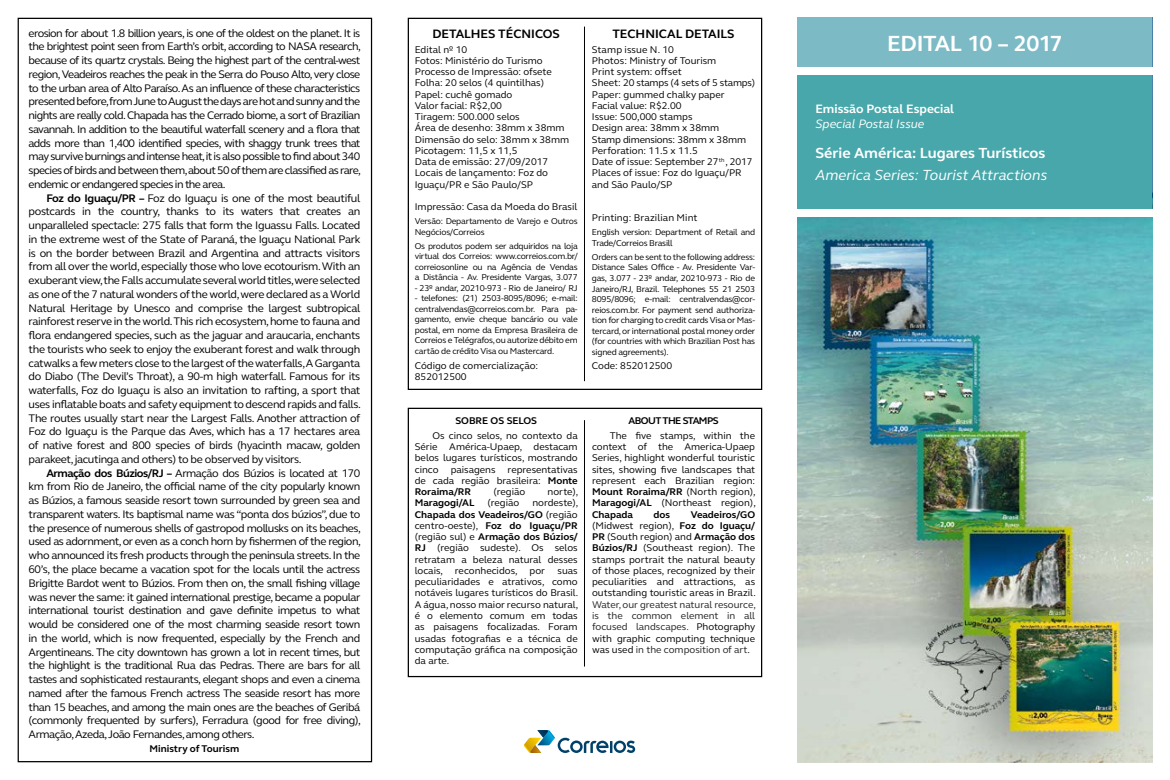
<style>
.page{position:relative;width:1170px;height:780px;background:#fff}
.page>*{position:absolute;margin:0;border:0;box-sizing:border-box;transform-origin:0 0}
.t1{font:700 22.5px "FS Elliot";letter-spacing:-.02em;color:#fff}
.t2{font:italic 15px "FS Elliot";color:#fff}
.t3{font:700 15px "FS Elliot";color:#fff}
.t4{font:700 12.5px "FS Elliot";color:#000}
.t5{font:700 12.5px "FS Elliot";color:#fff}
.t6{font:italic 12.5px "FS Elliot";color:#fff}
.t7{font:11.25px/13.8px "FS Elliot";letter-spacing:-.04em;color:#000;text-align:justify}
.t8{font:10px/11.2px "FS Elliot";color:#000;text-align:justify}
.t9{font:10px/11.2px "FS Elliot";color:#222;text-align:justify}
.t10{font:700 10px "FS Elliot";color:#000}
.t11{font:700 10px "FS Elliot";letter-spacing:-.05em;color:#000}
.t12{font:8.75px/10.5px "FS Elliot";letter-spacing:-.025em;color:#000;text-align:justify}
.s1{font-weight:700}
.s2{color:#000}
</style>
<div class="page">
<img style="left:797px;top:217px;width:355px;height:545px">
<div style="left:797px;top:68px;width:355px;height:141px;background:#48a7aa"></div>
<div style="left:797px;top:18px;width:355px;height:53px;background:#7cbbc6"></div>
<div style="left:407px;top:18px;width:355px;height:372px;border:1px solid #000"></div>
<div style="left:407px;top:407px;width:355px;height:270px;border:1px solid #000"></div>
<div style="left:782px;top:67px;width:375px;height:7px;background:#fff"></div>
<svg style="left:524px;top:730px;width:111px;height:22px"></svg>
<hr style="left:584px;top:27px;width:1px;height:354px;background:#000">
<hr style="left:584px;top:420px;width:1px;height:246px;background:#000">
<p class="t7" style="left:29px;top:26px;width:334px">erosion for about 1.8 billion years, is one of the oldest on the planet. It is the brightest point seen from Earth’s orbit, according to NASA research, because of its quartz crystals. Being the highest part of the central-west region, Veadeiros reaches the peak in the Serra do Pouso Alto, very close to the urban area of Alto Paraíso. As an influence of these characteristics presented before,from June to August the days are hot and sunny and the nights are really cold. Chapada has the Cerrado biome, a sort of Brazilian savannah. In addition to the beautiful waterfall scenery and a flora that adds more than 1,400 identified species, with shaggy trunk trees that may survive burnings and intense heat,it is also possible to find about 340 species of birds and between them,about 50 of them are classified as rare, endemic or endangered species in the area.</p>
<p class="t7" style="left:29px;top:190px;width:334px;text-indent:18px"><span class="s1">Foz do Iguaçu/PR –</span> Foz do Iguaçu is one of the most beautiful postcards in the country, thanks to its waters that creates an unparalleled spectacle: 275 falls that form the Iguassu Falls. Located in the extreme west of the State of Paraná, the Iguaçu National Park is on the border between Brazil and Argentina and attracts visitors from all over the world, especially those who love ecotourism. With an exuberant view,the Falls accumulate several world titles,were selected as one of the 7 natural wonders of the world, were declared as a World Natural Heritage by Unesco and comprise the largest subtropical rainforest reserve in the world. This rich ecosystem, home to fauna and flora endangered species, such as the jaguar and araucaria, enchants the tourists who seek to enjoy the exuberant forest and walk through catwalks a few meters close to the largest of the waterfalls, A Garganta do Diabo (The Devil’s Throat), a 90-m high waterfall. Famous for its waterfalls, Foz do Iguaçu is also an invitation to rafting, a sport that uses inflatable boats and safety equipment to descend rapids and falls.<br>The routes usually start near the Largest Falls. Another attraction of Foz do Iguaçu is the Parque das Aves, which has a 17 hectares area of native forest and 800 species of birds (hyacinth macaw, golden parakeet, jacutinga and others) to be observed by visitors.</p>
<p class="t7" style="left:29px;top:465px;width:334px;text-indent:18px"><span class="s1">Armação dos Búzios/RJ –</span> Armação dos Búzios is located at 170 km from Rio de Janeiro, the official name of the city popularly known as Búzios, a famous seaside resort town surrounded by green sea and transparent waters. Its baptismal name was “ponta dos búzios”, due to the presence of numerous shells of gastropod mollusks on its beaches, used as adornment, or even as a conch horn by fishermen of the region, who announced its fresh products through the peninsula streets. In the 60’s, the place became a vacation spot for the locals until the actress Brigitte Bardot went to Búzios. From then on, the small fishing village was never the same: it gained international prestige, became a popular international tourist destination and gave definite impetus to what would be considered one of the most charming seaside resort town in the world, which is now frequented, especially by the French and Argentineans. The city downtown has grown a lot in recent times, but the highlight is the traditional Rua das Pedras. There are bars for all tastes and sophisticated restaurants, elegant shops and even a cinema named after the famous French actress The seaside resort has more than 15 beaches, and among the main ones are the beaches of Geribá (commonly frequented by surfers), Ferradura (good for free diving), Armação, Azeda, João Fernandes, among others.</p>
<p class="t10" style="left:149px;top:741px;width:91px">Ministry of Tourism</p>
<p class="t4" style="left:432px;top:25px;width:129px">DETALHES TÉCNICOS</p>
<p class="t8" style="left:415px;top:43px;width:156px;text-align:left">Edital nº 10<br>Fotos: Ministério do Turismo<br>Processo de Impressão: ofsete<br>Folha: 20 selos (4 quintilhas)<br>Papel: cuchê gomado<br>Valor facial: R$2,00<br>Tiragem: 500.000 selos<br>Área de desenho: 38mm x 38mm<br>Dimensão do selo: 38mm x 38mm<br>Picotagem: 11,5 x 11,5<br>Data de emissão: 27/09/2017<br>Locais de lançamento: Foz do<br>Iguaçu/PR e São Paulo/SP</p>
<p class="t8" style="left:415px;top:201px;width:164px">Impressão: Casa da Moeda do Brasil</p>
<p class="t12" style="left:415px;top:216px;width:164px">Versão: Departamento de Varejo e Outros<br>Negócios/Correios</p>
<p class="t12" style="left:415px;top:240px;width:164px">Os produtos podem ser adquiridos na loja virtual dos Correios: www.correios.com.br/ correiosonline ou na Agência de Vendas a Distância - Av. Presidente Vargas, 3.077</p>
<p class="t12" style="left:415px;top:282px;width:164px">- 23º andar, 20210-973 - Rio de Janeiro/ RJ</p>
<p class="t12" style="left:415px;top:293px;width:164px">- telefones: (21) 2503-8095/8096; e-mail: centralvendas@correios.com.br. Para pa&shy;gamento, envie cheque bancário ou vale postal, em nome da Empresa Brasileira de Correios e Telégrafos, ou autorize débito em cartão de crédito Visa ou Mastercard.</p>
<p class="t8" style="left:415px;top:359px;width:125px">Código de comercialização:<br>852012500</p>
<p class="t4" style="left:612px;top:25px;width:124px">TECHNICAL DETAILS</p>
<p class="t8" style="left:592px;top:43px;width:165px;text-align:left">Stamp issue N. 10<br>Photos: Ministry of Tourism<br>Print system: offset<br>Sheet: 20 stamps (4 sets of 5 stamps)<br>Paper: gummed chalky paper<br>Facial value: R$2.00<br>Issue: 500,000 stamps<br>Design area: 38mm x 38mm<br>Stamp dimensions: 38mm x 38mm<br>Perforation: 11.5 x 11.5<br>Date of issue: September 27<sup>th</sup> , 2017<br>Places of issue: Foz do Iguaçu/PR and São Paulo/SP</p>
<p class="t8" style="left:592px;top:212px;width:107px">Printing: Brazilian Mint</p>
<p class="t12" style="left:592px;top:227px;width:165px">English version: Department of Retail and<br>Trade/Correios Brasill</p>
<p class="t12" style="left:592px;top:251px;width:165px">Orders can be sent to the following address:<br>Distance Sales Office - Av. Presidente Var&shy;gas, 3.077 - 23º andar, 20210-973 - Rio de Janeiro/RJ, Brazil. Telephones 55 21 2503<br>8095/8096; e-mail: centralvendas@cor&shy;reios.com.br. For payment send authoriza&shy;tion for charging to credit cards Visa or Mas&shy;tercard, or international postal money order (for countries with which Brazilian Post has signed agreements).</p>
<p class="t8" style="left:592px;top:360px;width:82px">Code: 852012500</p>
<p class="t10" style="left:455px;top:414px;width:83px">SOBRE OS SELOS</p>
<p class="t8" style="left:415px;top:429px;width:164px;text-indent:18px">Os cinco selos, no contexto da Série América-Upaep, destacam belos lugares turísticos, mostrando cinco paisagens representativas de cada região brasileira: <span class="s1">Monte Roraima/RR</span></p>
<p class="t8" style="left:493px;top:486px;width:33px">(região</p>
<p class="t8" style="left:547px;top:486px;width:32px">norte),</p>
<p class="t8" style="left:415px;top:497px;width:165px;text-indent:118px">nordeste), <span class="s1">Chapada dos Veadeiros/GO</span> (região centro-oeste), <span class="s1">Foz do Iguaçu/PR </span>(região sul) e <span class="s1">Armação dos Búzios/ RJ</span> (região sudeste). Os selos retratam a beleza natural desses locais, reconhecidos, por suas peculiaridades e atrativos, como notáveis lugares turísticos do Brasil.<br>A água, nosso maior recurso natural, é o elemento comum em todas as paisagens focalizadas. Foram usadas fotografias e a técnica de computação gráfica na composição da arte.</p>
<p class="t10" style="left:415px;top:496px;width:61px">Maragogi/AL</p>
<p class="t8" style="left:487px;top:497px;width:33px">(região</p>
<p class="t11" style="left:628px;top:414px;width:92px">ABOUT THE STAMPS</p>
<p class="t8" style="left:592px;top:429px;width:165px;text-indent:18px">The five stamps, within the context of the America-Upaep Series, highlight wonderful touristic sites, showing five landscapes that represent each Brazilian region:<br><span class="s1">Mount Roraima/RR</span> (North region), <span class="s1">Maragogi/AL</span> (Northeast region), <span class="s1">Chapada</span></p>
<p class="t8" style="left:592px;top:508px;width:165px;text-indent:99px"><span class="s1">Veadeiros/GO </span>(Midwest region), <span class="s1">Foz do Iguaçu/ PR</span> (South region) and <span class="s1">Armação dos Búzios/RJ</span> (Southeast region). The stamps portrait the natural beauty of those places, recognized by their peculiarities and attractions, as outstanding touristic areas in Brazil.</p>
<p class="t9" style="left:592px;top:598px;width:165px">Water, our greatest natural resource, is the common element in all focused landscapes. <span class="s2">Photography with graphic computing technique was used</span> in the composition of art<span class="s2">.</span></p>
<p class="t10" style="left:653px;top:507px;width:18px">dos</p>
<h1 class="t1" style="left:886px;top:28px;width:177px">EDITAL 10 – 2017</h1>
<p class="t5" style="left:815px;top:100px;width:140px">Emissão Postal Especial</p>
<p class="t6" style="left:815px;top:115px;width:111px">Special Postal Issue</p>
<h2 class="t3" style="left:815px;top:143px;width:232px">Série América: Lugares Turísticos</h2>
<h2 class="t2" style="left:815px;top:165px;width:233px">America Series: Tourist Attractions</h2>
</div>
